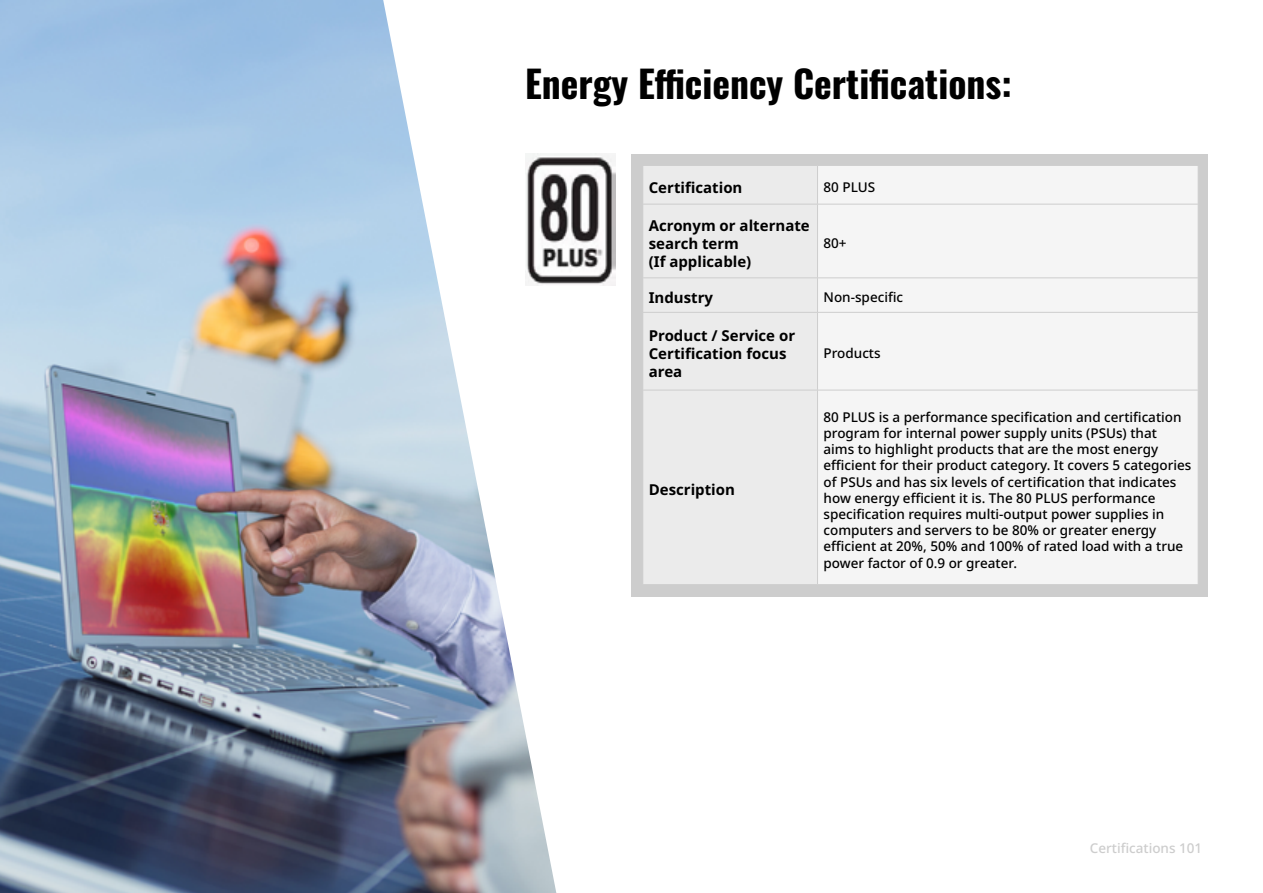
<style>
.page{position:relative;width:1263px;height:893px;background:#fff}
.page>*{position:absolute;margin:0;border:0;box-sizing:border-box;transform-origin:0 0}
.t1{font:700 37.5px "Oswald";color:#000}
.t2{font:700 15px/18px "Noto Sans";color:#000}
.t3{font:500 13.5px/16.2px "Noto Sans";color:#000}
.t4{font:500 13.5px "Noto Sans";color:#cdcdcd}
</style>
<div class="page">
<div style="left:631px;top:154px;width:577px;height:442px;background:#cdcdcd"></div>
<div style="left:643px;top:166px;width:174px;height:418px;background:#ebebeb"></div>
<div style="left:818px;top:166px;width:380px;height:418px;background:#f5f5f5"></div>
<hr style="left:642px;top:204px;width:175px;height:1px;background:#cdcdcd">
<hr style="left:817px;top:204px;width:381px;height:1px;background:#cdcdcd">
<hr style="left:642px;top:277px;width:175px;height:1px;background:#cdcdcd">
<hr style="left:817px;top:277px;width:381px;height:1px;background:#cdcdcd">
<hr style="left:642px;top:312px;width:175px;height:1px;background:#cdcdcd">
<hr style="left:817px;top:312px;width:381px;height:1px;background:#cdcdcd">
<hr style="left:642px;top:390px;width:175px;height:1px;background:#cdcdcd">
<hr style="left:817px;top:390px;width:381px;height:1px;background:#cdcdcd">
<img style="left:0;top:0;width:556px;height:893px">
<img style="left:525px;top:154px;width:91px;height:132px">
<h1 class="t1" style="left:525px;top:64px;width:488px">Energy Efficiency Certifications:</h1>
<p class="t2" style="left:649px;top:179px;width:95px">Certification</p>
<p class="t3" style="left:823px;top:179px;width:53px">80 PLUS</p>
<p class="t2" style="left:649px;top:217px;width:162px">Acronym or alternate search term<br>(If applicable)</p>
<p class="t3" style="left:823px;top:236px;width:25px">80+</p>
<p class="t2" style="left:649px;top:289px;width:66px">Industry</p>
<p class="t3" style="left:823px;top:290px;width:81px">Non-specific</p>
<p class="t2" style="left:649px;top:327px;width:148px">Product / Service or<br>Certification focus area</p>
<p class="t3" style="left:823px;top:346px;width:59px">Products</p>
<p class="t2" style="left:649px;top:481px;width:88px">Description</p>
<p class="t3" style="left:823px;top:409px;width:369px">80 PLUS is a performance specification and certification program for internal power supply units (PSUs) that<br>aims to highlight products that are the most energy efficient for their product category. It covers 5 categories of PSUs and has six levels of certification that indicates how energy efficient it is. The 80 PLUS performance specification requires multi-output power supplies in computers and servers to be 80% or greater energy efficient at 20%, 50% and 100% of rated load with a true power factor of 0.9 or greater.</p>
<p class="t4" style="left:1090px;top:839px;width:114px">Certifications 101</p>
</div>
